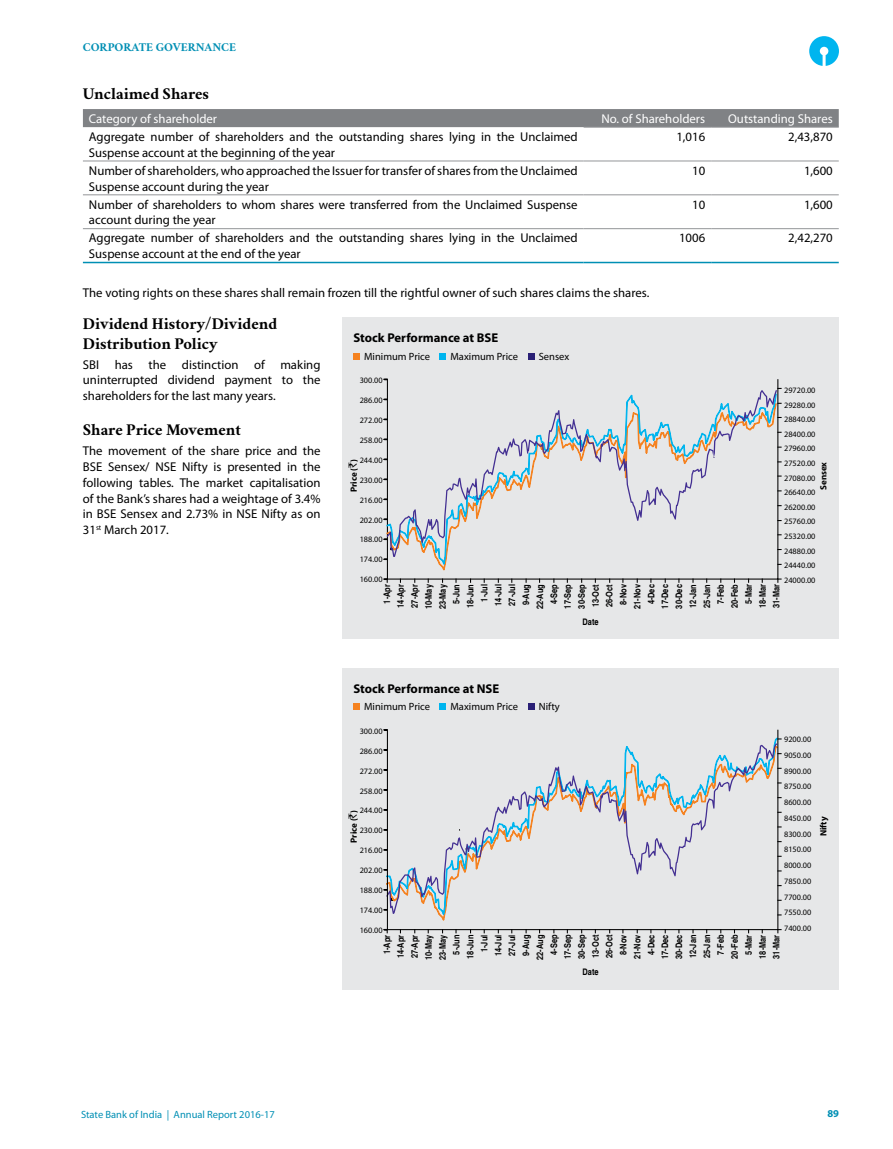
<style>
.page{position:relative;width:893px;height:1149px;background:#fff}
.page>*{position:absolute;margin:0;border:0;box-sizing:border-box;transform-origin:0 0}
.t1{font:700 16.5px/19.5px "Crimson";color:#000}
.t2{font:12.75px/15.8px "Myriad Pro";color:#000}
.t3{font:12.75px "Myriad Pro";color:#fff}
.t4{font:700 12.75px "Myriad Pro";color:#000}
.t5{font:700 12px "Crimson";color:#008fb4}
.t6{font:10.5px "Myriad Pro";color:#000}
.t7{font:10.5px "Myriad Pro";color:#008fb4}
.t8{font:700 10.5px "Myriad Pro";color:#008fb4}
.t9{font:700 condensed 9px/14px "Helvetica";color:#000;text-align:right}
.t10{font:700 9px "Myriad Pro";color:#000}
.t11{font:8.25px/14.5px "Myriad Pro";color:#000;text-align:justify}
.s1{font-family:"Rupee Foradian";font-weight:400;font-size:11.25px}
</style>
<div class="page">
<svg style="left:809px;top:36px;width:30px;height:30px"></svg>
<div style="left:83px;top:109px;width:756px;height:18px;background:#808285"></div>
<hr style="left:83px;top:161px;width:501px;height:1px;background:#939598">
<hr style="left:584px;top:161px;width:127px;height:1px;background:#939598">
<hr style="left:711px;top:161px;width:128px;height:1px;background:#939598">
<hr style="left:83px;top:194px;width:501px;height:1px;background:#939598">
<hr style="left:584px;top:194px;width:127px;height:1px;background:#939598">
<hr style="left:711px;top:194px;width:128px;height:1px;background:#939598">
<hr style="left:584px;top:127px;width:127px;height:1px;background:#939598">
<hr style="left:711px;top:127px;width:128px;height:1px;background:#939598">
<hr style="left:83px;top:228px;width:501px;height:1px;background:#939598">
<hr style="left:584px;top:228px;width:127px;height:1px;background:#939598">
<hr style="left:711px;top:228px;width:128px;height:1px;background:#939598">
<hr style="left:83px;top:262px;width:501px;height:1px;background:#008fb4">
<hr style="left:584px;top:262px;width:127px;height:1px;background:#008fb4">
<hr style="left:711px;top:262px;width:128px;height:1px;background:#008fb4">
<div style="left:342px;top:317px;width:497px;height:321px;background:#e6e7e8"></div>
<svg style="left:383px;top:578px;width:5px;height:4px"></svg>
<svg style="left:777px;top:578px;width:5px;height:4px"></svg>
<svg style="left:386px;top:378px;width:254px;height:198px"></svg>
<svg style="left:714px;top:388px;width:68px;height:74px"></svg>
<svg style="left:387px;top:410px;width:327px;height:147px"></svg>
<div style="left:353px;top:353px;width:7px;height:6px;background:#f58220"></div>
<svg style="left:440px;top:353px;width:6px;height:6px"></svg>
<svg style="left:528px;top:353px;width:6px;height:6px"></svg>
<div style="left:342px;top:667px;width:497px;height:321px;background:#e6e7e8"></div>
<svg style="left:383px;top:928px;width:5px;height:5px"></svg>
<svg style="left:777px;top:928px;width:5px;height:5px"></svg>
<div style="left:353px;top:703px;width:7px;height:6px;background:#f58220"></div>
<svg style="left:386px;top:743px;width:390px;height:170px"></svg>
<p class="t5" style="left:83px;top:38px;width:155px">CORPORATE GOVERNANCE</p>
<p class="t1" style="left:83px;top:83px;width:128px">Unclaimed Shares</p>
<p class="t3" style="left:89px;top:111px;width:130px">Category of shareholder</p>
<p class="t3" style="left:601px;top:111px;width:105px">No. of Shareholders</p>
<p class="t3" style="left:728px;top:111px;width:106px">Outstanding Shares</p>
<p class="t2" style="left:89px;top:129px;width:490px">Aggregate number of shareholders and the outstanding shares lying in the Unclaimed<br>Suspense account at the beginning of the year</p>
<p class="t2" style="left:676px;top:129px;width:30px">1,016</p>
<p class="t2" style="left:788px;top:129px;width:46px">2,43,870</p>
<p class="t2" style="left:89px;top:162px;width:490px">Number of shareholders, who approached the Issuer for transfer of shares from the Unclaimed<br>Suspense account during the year</p>
<p class="t2" style="left:692px;top:162px;width:15px">10</p>
<p class="t2" style="left:804px;top:162px;width:30px">1,600</p>
<p class="t2" style="left:89px;top:196px;width:490px">Number of shareholders to whom shares were transferred from the Unclaimed Suspense account during the year</p>
<p class="t2" style="left:692px;top:196px;width:15px">10</p>
<p class="t2" style="left:804px;top:196px;width:30px">1,600</p>
<p class="t2" style="left:89px;top:230px;width:490px">Aggregate number of shareholders and the outstanding shares lying in the Unclaimed<br>Suspense account at the end of the year</p>
<p class="t2" style="left:679px;top:230px;width:28px">1006</p>
<p class="t2" style="left:788px;top:230px;width:46px">2,42,270</p>
<p class="t2" style="left:83px;top:285px;width:568px">The voting rights on these shares shall remain frozen till the rightful owner of such shares claims the shares.</p>
<p class="t1" style="left:83px;top:314px;width:196px">Dividend History/Dividend<br>Distribution Policy</p>
<p class="t2" style="left:83px;top:356px;width:239px;text-align:justify">SBI has the distinction of making uninterrupted dividend payment to the shareholders for the last many years.</p>
<p class="t1" style="left:83px;top:420px;width:160px">Share Price Movement</p>
<p class="t2" style="left:83px;top:443px;width:239px;text-align:justify">The movement of the share price and the BSE Sensex/ NSE Nifty is presented in the following tables. The market capitalisation of the Bank’s shares had a weightage of 3.4% in BSE Sensex and 2.73% in NSE Nifty as on 31<sup>st</sup> March 2017.</p>
<p class="t4" style="left:353px;top:329px;width:146px">Stock Performance at BSE</p>
<p class="t6" style="left:364px;top:350px;width:68px">Minimum Price</p>
<p class="t6" style="left:450px;top:350px;width:69px">Maximum Price</p>
<p class="t6" style="left:539px;top:350px;width:32px">Sensex</p>
<p class="t11" style="left:360px;top:373px;width:24px">300.00</p>
<p class="t11" style="left:360px;top:393px;width:24px">286.00</p>
<p class="t11" style="left:360px;top:413px;width:24px">272.00</p>
<p class="t11" style="left:360px;top:432px;width:24px">258.00</p>
<p class="t11" style="left:360px;top:452px;width:24px">244.00</p>
<p class="t11" style="left:360px;top:472px;width:24px">230.00</p>
<p class="t11" style="left:360px;top:492px;width:24px">216.00</p>
<p class="t11" style="left:360px;top:512px;width:24px">202.00</p>
<p class="t11" style="left:360px;top:532px;width:24px">188.00</p>
<p class="t11" style="left:360px;top:552px;width:24px">174.00</p>
<p class="t11" style="left:360px;top:572px;width:24px">160.00</p>
<p class="t11" style="left:784px;top:383px;width:33px">29720.00<br>29280.00<br>28840.00<br>28400.00<br>27960.00<br>27520.00<br>27080.00<br>26640.00<br>26200.00<br>25760.00<br>25320.00<br>24880.00<br>24440.00<br>24000.00</p>
<p class="t10" style="left:348px;top:492px;width:34px;rotate:-90deg">Price (<span class="s1">`</span>)</p>
<p class="t10" style="left:817px;top:490px;width:30px;rotate:-90deg">Sensex</p>
<p class="t9" style="left:602px;top:608px;width:26px;text-align:center;rotate:-90deg">26-Oct<br>8-Nov<br>21-Nov<br>4-Dec<br>17-Dec<br>30-Dec<br>12-Jan<br>25-Jan<br>7-Feb<br>20-Feb<br>5-Mar<br>18-Mar<br>31-Mar</p>
<p class="t9" style="left:380px;top:609px;width:27px;rotate:-90deg">1-Apr<br>14-Apr<br>27-Apr<br>10-May<br>23-May<br>5-Jun<br>18-Jun<br>1-Jul<br>14-Jul<br>27-Jul<br>9-Aug<br>22-Aug<br>4-Sep<br>17-Sep<br>30-Sep<br>13-Oct</p>
<p class="t9" style="left:583px;top:614px;width:17px">Date</p>
<p class="t4" style="left:353px;top:680px;width:147px">Stock Performance at NSE</p>
<p class="t6" style="left:364px;top:700px;width:68px">Minimum Price</p>
<p class="t6" style="left:450px;top:700px;width:69px">Maximum Price</p>
<p class="t6" style="left:539px;top:700px;width:23px">Nifty</p>
<p class="t11" style="left:360px;top:723px;width:24px">300.00</p>
<p class="t11" style="left:360px;top:743px;width:24px">286.00</p>
<p class="t11" style="left:360px;top:763px;width:24px">272.00</p>
<p class="t11" style="left:360px;top:783px;width:24px">258.00</p>
<p class="t11" style="left:360px;top:803px;width:24px">244.00</p>
<p class="t11" style="left:360px;top:822px;width:24px">230.00</p>
<p class="t11" style="left:360px;top:842px;width:24px">216.00</p>
<p class="t11" style="left:360px;top:862px;width:24px">202.00</p>
<p class="t11" style="left:360px;top:882px;width:24px">188.00</p>
<p class="t11" style="left:360px;top:902px;width:24px">174.00</p>
<p class="t11" style="left:360px;top:922px;width:24px">160.00</p>
<p class="t11" style="left:784px;top:731px;width:29px;line-height:15.8px">9200.00<br>9050.00<br>8900.00<br>8750.00<br>8600.00<br>8450.00<br>8300.00<br>8150.00<br>8000.00<br>7850.00<br>7700.00<br>7550.00<br>7400.00</p>
<p class="t10" style="left:348px;top:842px;width:34px;rotate:-90deg">Price (<span class="s1">`</span>)</p>
<p class="t10" style="left:817px;top:836px;width:21px;rotate:-90deg">Nifty</p>
<p class="t9" style="left:602px;top:959px;width:26px;text-align:center;rotate:-90deg">26-Oct<br>8-Nov<br>21-Nov<br>4-Dec<br>17-Dec<br>30-Dec<br>12-Jan<br>25-Jan<br>7-Feb<br>20-Feb<br>5-Mar<br>18-Mar<br>31-Mar</p>
<p class="t9" style="left:380px;top:959px;width:27px;rotate:-90deg">1-Apr<br>14-Apr<br>27-Apr<br>10-May<br>23-May<br>5-Jun<br>18-Jun<br>1-Jul<br>14-Jul<br>27-Jul<br>9-Aug<br>22-Aug<br>4-Sep<br>17-Sep<br>30-Sep<br>13-Oct</p>
<p class="t9" style="left:583px;top:964px;width:17px">Date</p>
<p class="t7" style="left:81px;top:1107px;width:195px">State Bank of India | Annual Report 2016-17</p>
<p class="t8" style="left:827px;top:1106px;width:13px">89</p>
</div>
